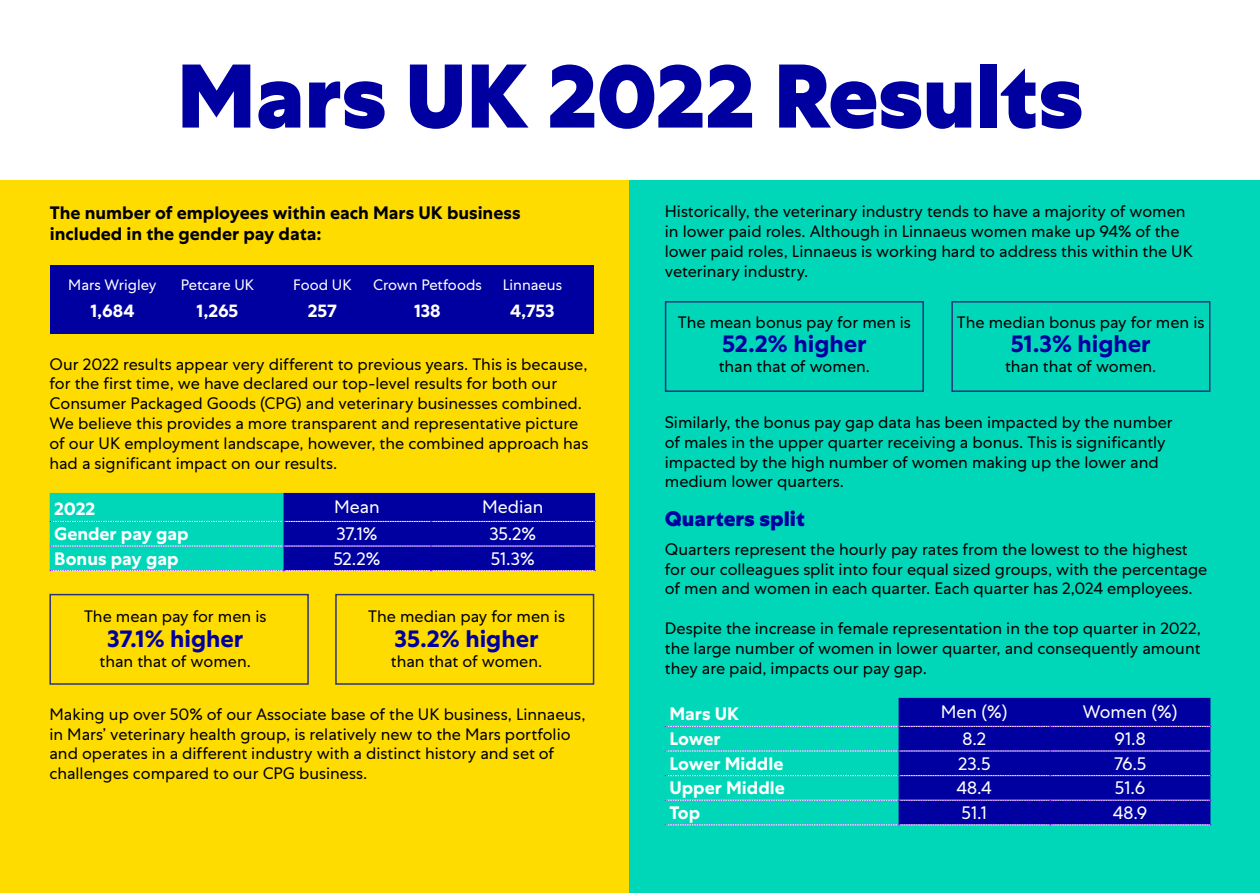
<style>
.page{position:relative;width:1260px;height:893px;background:#fff}
.page>*{position:absolute;margin:0;border:0;box-sizing:border-box;transform-origin:0 0}
.t1{font:800 90px "Mars Centra";letter-spacing:-.01em;color:#0000a0}
.t2{font:700 24px "Mars Centra";color:#0000a0}
.t3{font:800 21px "Mars Centra";color:#0000a0}
.t4{font:700 18px "Mars Centra";color:#fff}
.t5{font:18px "Mars Centra";color:#fff}
.t6{font:700 18px/21.6px "Mars Centra";color:#000}
.t7{font:16.5px/19.8px "Mars Centra";color:#000}
.t8{font:15px "Mars Centra";color:#fff}
</style>
<div class="page">
<div style="left:0;top:180px;width:1260px;height:712px;background:#00d7b9"></div>
<div style="left:0;top:180px;width:629px;height:712px;background:#ffdc00"></div>
<div style="left:49px;top:594px;width:260px;height:90px;border:2px solid #29347c"></div>
<div style="left:335px;top:594px;width:259px;height:90px;border:2px solid #29347c"></div>
<div style="left:665px;top:301px;width:259px;height:91px;border:2px solid #29347c"></div>
<div style="left:951px;top:301px;width:259px;height:91px;border:2px solid #29347c"></div>
<svg style="left:50px;top:493px;width:546px;height:78px"></svg>
<svg style="left:665px;top:697px;width:546px;height:128px"></svg>
<div style="left:50px;top:265px;width:544px;height:69px;background:#0000a0"></div>
<h1 class="t1" style="left:177px;top:42px;width:908px">Mars UK 2022 Results</h1>
<p class="t6" style="left:50px;top:202px;width:472px">The number of employees within each Mars UK business included in the gender pay data:</p>
<p class="t8" style="left:68px;top:276px;width:90px">Mars Wrigley</p>
<p class="t4" style="left:90px;top:300px;width:45px">1,684</p>
<p class="t8" style="left:181px;top:276px;width:75px">Petcare UK</p>
<p class="t4" style="left:197px;top:300px;width:43px">1,265</p>
<p class="t8" style="left:293px;top:276px;width:60px">Food UK</p>
<p class="t4" style="left:308px;top:300px;width:31px">257</p>
<p class="t8" style="left:373px;top:276px;width:110px">Crown Petfoods</p>
<p class="t4" style="left:414px;top:300px;width:28px">138</p>
<p class="t8" style="left:503px;top:276px;width:61px">Linnaeus</p>
<p class="t4" style="left:510px;top:300px;width:46px">4,753</p>
<p class="t7" style="left:50px;top:354px;width:540px">Our 2022 results appear very different to previous years. This is because, for the first time, we have declared our top-level results for both our Consumer Packaged Goods (CPG) and veterinary businesses combined.<br>We believe this provides a more transparent and representative picture of our UK employment landscape, however, the combined approach has had a significant impact on our results.</p>
<p class="t4" style="left:54px;top:498px;width:43px">2022</p>
<p class="t5" style="left:334px;top:497px;width:47px">Mean</p>
<p class="t5" style="left:482px;top:497px;width:63px">Median</p>
<p class="t4" style="left:54px;top:523px;width:136px">Gender pay gap</p>
<p class="t5" style="left:336px;top:523px;width:42px">37.1%</p>
<p class="t5" style="left:489px;top:523px;width:48px">35.2%</p>
<p class="t4" style="left:54px;top:547px;width:126px">Bonus pay gap</p>
<p class="t5" style="left:333px;top:548px;width:49px">52.2%</p>
<p class="t5" style="left:491px;top:548px;width:46px">51.3%</p>
<p class="t7" style="left:84px;top:606px;width:184px">The mean pay for men is</p>
<h2 class="t2" style="left:107px;top:624px;width:138px">37.1% higher</h2>
<p class="t7" style="left:100px;top:651px;width:153px">than that of women.</p>
<p class="t7" style="left:368px;top:606px;width:198px">The median pay for men is</p>
<h2 class="t2" style="left:395px;top:624px;width:145px">35.2% higher</h2>
<p class="t7" style="left:391px;top:651px;width:153px">than that of women.</p>
<p class="t7" style="left:49px;top:704px;width:538px">Making up over 50% of our Associate base of the UK business, Linnaeus, in Mars’ veterinary health group, is relatively new to the Mars portfolio and operates in a different industry with a distinct history and set of challenges compared to our CPG business.</p>
<p class="t7" style="left:665px;top:202px;width:530px">Historically, the veterinary industry tends to have a majority of women in lower paid roles. Although in Linnaeus women make up 94% of the lower paid roles, Linnaeus is working hard to address this within the UK veterinary industry.</p>
<p class="t7" style="left:678px;top:312px;width:234px">The mean bonus pay for men is</p>
<h2 class="t2" style="left:722px;top:329px;width:146px">52.2% higher</h2>
<p class="t7" style="left:719px;top:356px;width:153px">than that of women.</p>
<p class="t7" style="left:957px;top:312px;width:249px">The median bonus pay for men is</p>
<h2 class="t2" style="left:1011px;top:330px;width:142px">51.3% higher</h2>
<p class="t7" style="left:1005px;top:356px;width:153px">than that of women.</p>
<p class="t7" style="left:665px;top:412px;width:510px">Similarly, the bonus pay gap data has been impacted by the number of males in the upper quarter receiving a bonus. This is significantly impacted by the high number of women making up the lower and medium lower quarters.</p>
<p class="t3" style="left:665px;top:506px;width:141px">Quarters split</p>
<p class="t7" style="left:665px;top:539px;width:544px">Quarters represent the hourly pay rates from the lowest to the highest for our colleagues split into four equal sized groups, with the percentage of men and women in each quarter. Each quarter has 2,024 employees.</p>
<p class="t7" style="left:665px;top:618px;width:538px;text-align:justify">Despite the increase in female representation in the top quarter in 2022, the large number of women in lower quarter, and consequently amount they are paid, impacts our pay gap.</p>
<p class="t4" style="left:669px;top:703px;width:71px">Mars UK</p>
<p class="t5" style="left:941px;top:701px;width:68px">Men (%)</p>
<p class="t5" style="left:1083px;top:701px;width:96px">Women (%)</p>
<p class="t4" style="left:669px;top:728px;width:53px">Lower</p>
<p class="t5" style="left:962px;top:728px;width:25px">8.2</p>
<p class="t5" style="left:1115px;top:728px;width:33px">91.8</p>
<p class="t4" style="left:669px;top:752px;width:116px">Lower Middle</p>
<p class="t5" style="left:958px;top:753px;width:34px">23.5</p>
<p class="t5" style="left:1114px;top:753px;width:34px">76.5</p>
<p class="t4" style="left:669px;top:777px;width:117px">Upper Middle</p>
<p class="t5" style="left:957px;top:777px;width:37px">48.4</p>
<p class="t5" style="left:1115px;top:777px;width:32px">51.6</p>
<p class="t4" style="left:669px;top:802px;width:33px">Top</p>
<p class="t5" style="left:962px;top:802px;width:27px">51.1</p>
<p class="t5" style="left:1113px;top:802px;width:36px">48.9</p>
</div>
